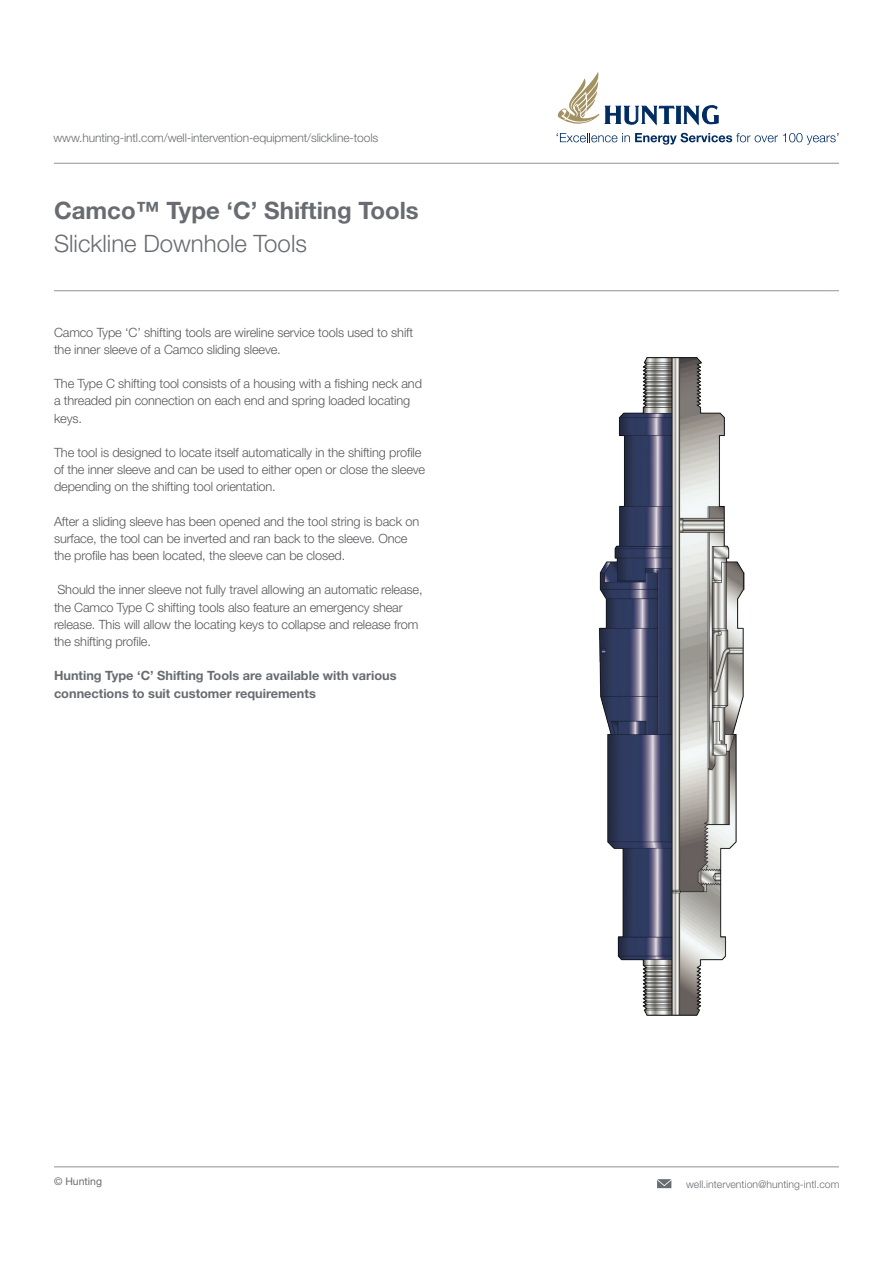
<style>
.page{position:relative;width:893px;height:1263px;background:#fff}
.page>*{position:absolute;margin:0;border:0;box-sizing:border-box;transform-origin:0 0}
.Product{font:700 24px "Helvetica Neue LT Std";color:#686c70}
.Product_Description{font:300 24px "Helvetica Neue LT Std";color:#686c70}
.Body_Copy{font:300 12.75px/17.2px "Helvetica Neue LT Std";letter-spacing:-.01em;color:#56575a}
.Bold_Paragraph{font:700 12.75px/17.2px "Helvetica Neue LT Std";color:#686c70}
.t1{font:300 12px "Helvetica Neue LT Std";letter-spacing:-.01em;color:#686c70}
.t2{font:300 10.5px "Helvetica Neue LT Std";color:#686c70}
.t3{font:10.5px "Helvetica Neue LT Std";color:#686c70}
</style>
<div class="page">
<img style="left:599px;top:357px;width:146px;height:659px">
<hr style="left:54px;top:163px;width:785px;height:1px;background:#8f9397">
<svg style="left:558px;top:72px;width:41px;height:52px"></svg>
<svg style="left:605px;top:105px;width:113px;height:20px"></svg>
<svg style="left:557px;top:133px;width:281px;height:12px"></svg>
<hr style="left:54px;top:290px;width:785px;height:1px;background:#8f9397">
<hr style="left:54px;top:1166px;width:785px;height:1px;background:#8f9397">
<svg style="left:657px;top:1179px;width:14px;height:9px"></svg>
<p class="t1" style="left:54px;top:131px;width:326px">www.hunting-intl.com/well-intervention-equipment/slickline-tools</p>
<p class="Product" style="left:54px;top:196px;width:366px">Camco™ Type ‘C’ Shifting Tools</p>
<p class="Product_Description" style="left:54px;top:229px;width:254px">Slickline Downhole Tools</p>
<p class="Body_Copy" style="left:54px;top:323px;width:361px">Camco Type ‘C’ shifting tools are wireline service tools used to shift the inner sleeve of a Camco sliding sleeve.</p>
<p class="Body_Copy" style="left:54px;top:375px;width:369px">The Type C shifting tool consists of a housing with a fishing neck and a threaded pin connection on each end and spring loaded locating keys.</p>
<p class="Body_Copy" style="left:54px;top:443px;width:373px">The tool is designed to locate itself automatically in the shifting profile of the inner sleeve and can be used to either open or close the sleeve depending on the shifting tool orientation.</p>
<p class="Body_Copy" style="left:54px;top:512px;width:367px">After a sliding sleeve has been opened and the tool string is back on surface, the tool can be inverted and ran back to the sleeve. Once the profile has been located, the sleeve can be closed.</p>
<p class="Body_Copy" style="left:54px;top:581px;width:370px">Should the inner sleeve not fully travel allowing an automatic release, the Camco Type C shifting tools also feature an emergency shear release. This will allow the locating keys to collapse and release from the shifting profile.</p>
<p class="Bold_Paragraph" style="left:54px;top:667px;width:344px">Hunting Type ‘C’ Shifting Tools are available with various connections to suit customer requirements</p>
<p class="t3" style="left:54px;top:1174px;width:50px">© Hunting</p>
<p class="t2" style="left:686px;top:1177px;width:155px">well.intervention@hunting-intl.com</p>
</div>
